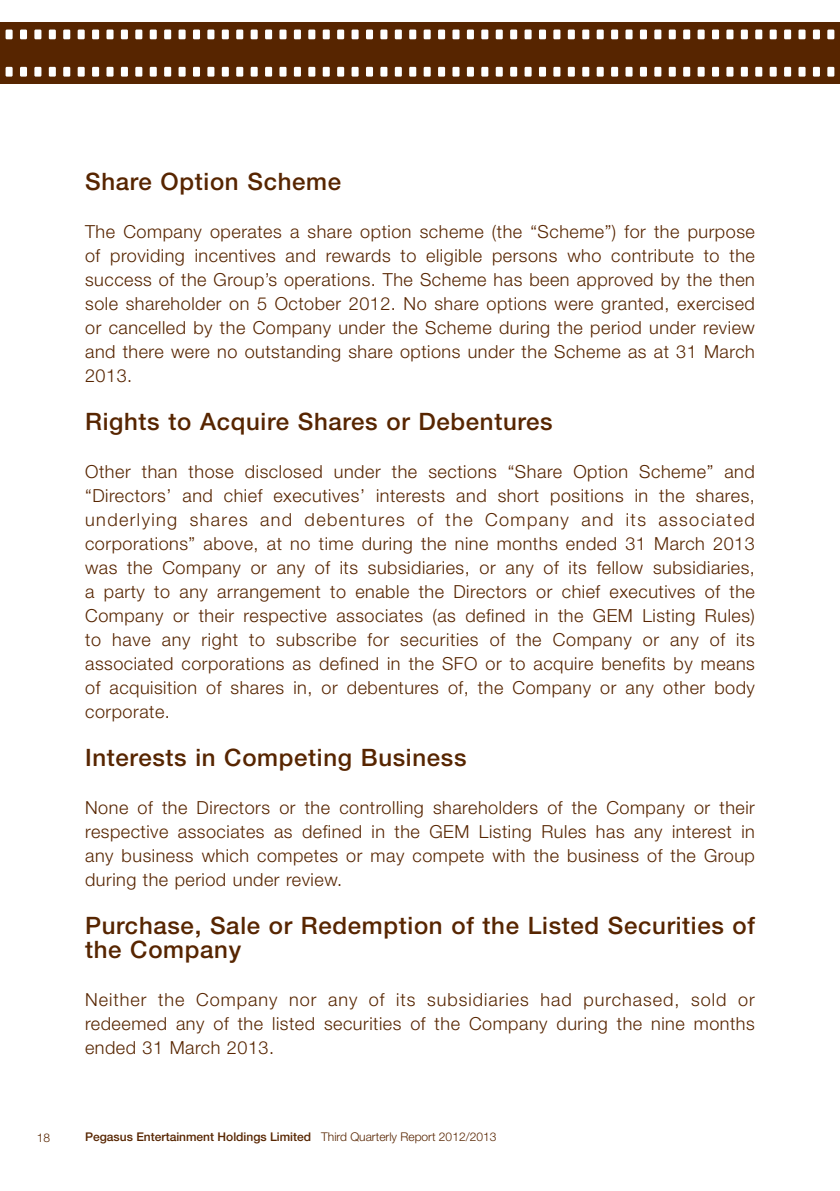
<style>
.page{position:relative;width:840px;height:1191px;background:#fff}
.page>*{position:absolute;margin:0;border:0;box-sizing:border-box;transform-origin:0 0}
.t1{font:500 24px/24px "Helvetica Neue LT Std";letter-spacing:.03em;color:#572500}
.t2{font:300 18px/24px "Helvetica Neue LT Std";letter-spacing:.03em;color:#572500;text-align:justify}
.t3{font:500 12px "Helvetica Neue LT Std";color:#572500}
.t4{font:300 12px "Helvetica Neue LT Std";color:#572500}
.s1{font-weight:300}
</style>
<div class="page">
<div style="left:0;top:23px;width:839px;height:61px;background:#572500"></div>
<div style="left:6px;top:30px;width:7px;height:9px;background:#fff"></div>
<div style="left:20px;top:30px;width:7px;height:9px;background:#fff"></div>
<div style="left:34px;top:30px;width:7px;height:9px;background:#fff"></div>
<div style="left:49px;top:30px;width:7px;height:9px;background:#fff"></div>
<div style="left:63px;top:30px;width:7px;height:9px;background:#fff"></div>
<div style="left:567px;top:30px;width:7px;height:9px;background:#fff"></div>
<div style="left:553px;top:30px;width:7px;height:9px;background:#fff"></div>
<div style="left:538px;top:30px;width:7px;height:9px;background:#fff"></div>
<div style="left:524px;top:30px;width:7px;height:9px;background:#fff"></div>
<div style="left:510px;top:30px;width:7px;height:9px;background:#fff"></div>
<div style="left:481px;top:30px;width:7px;height:9px;background:#fff"></div>
<div style="left:466px;top:30px;width:7px;height:9px;background:#fff"></div>
<div style="left:452px;top:30px;width:7px;height:9px;background:#fff"></div>
<div style="left:438px;top:30px;width:7px;height:9px;background:#fff"></div>
<div style="left:423px;top:30px;width:7px;height:9px;background:#fff"></div>
<div style="left:409px;top:30px;width:7px;height:9px;background:#fff"></div>
<div style="left:394px;top:30px;width:7px;height:9px;background:#fff"></div>
<div style="left:380px;top:30px;width:7px;height:9px;background:#fff"></div>
<div style="left:366px;top:30px;width:7px;height:9px;background:#fff"></div>
<div style="left:337px;top:30px;width:7px;height:9px;background:#fff"></div>
<div style="left:322px;top:30px;width:7px;height:9px;background:#fff"></div>
<div style="left:308px;top:30px;width:7px;height:9px;background:#fff"></div>
<div style="left:294px;top:30px;width:7px;height:9px;background:#fff"></div>
<div style="left:279px;top:30px;width:7px;height:9px;background:#fff"></div>
<div style="left:265px;top:30px;width:7px;height:9px;background:#fff"></div>
<div style="left:250px;top:30px;width:7px;height:9px;background:#fff"></div>
<div style="left:236px;top:30px;width:7px;height:9px;background:#fff"></div>
<div style="left:222px;top:30px;width:7px;height:9px;background:#fff"></div>
<div style="left:207px;top:30px;width:7px;height:9px;background:#fff"></div>
<div style="left:193px;top:30px;width:7px;height:9px;background:#fff"></div>
<div style="left:178px;top:30px;width:7px;height:9px;background:#fff"></div>
<div style="left:164px;top:30px;width:7px;height:9px;background:#fff"></div>
<div style="left:150px;top:30px;width:7px;height:9px;background:#fff"></div>
<div style="left:135px;top:30px;width:7px;height:9px;background:#fff"></div>
<div style="left:121px;top:30px;width:7px;height:9px;background:#fff"></div>
<div style="left:106px;top:30px;width:7px;height:9px;background:#fff"></div>
<div style="left:92px;top:30px;width:7px;height:9px;background:#fff"></div>
<div style="left:78px;top:30px;width:7px;height:9px;background:#fff"></div>
<div style="left:351px;top:30px;width:7px;height:9px;background:#fff"></div>
<div style="left:495px;top:30px;width:7px;height:9px;background:#fff"></div>
<svg style="left:826px;top:30px;width:7px;height:9px"></svg>
<div style="left:812px;top:30px;width:7px;height:9px;background:#fff"></div>
<svg style="left:783px;top:30px;width:7px;height:9px"></svg>
<div style="left:769px;top:30px;width:7px;height:9px;background:#fff"></div>
<svg style="left:754px;top:30px;width:7px;height:9px"></svg>
<div style="left:740px;top:30px;width:7px;height:9px;background:#fff"></div>
<div style="left:726px;top:30px;width:7px;height:9px;background:#fff"></div>
<div style="left:711px;top:30px;width:7px;height:9px;background:#fff"></div>
<div style="left:697px;top:30px;width:7px;height:9px;background:#fff"></div>
<svg style="left:682px;top:30px;width:7px;height:9px"></svg>
<div style="left:668px;top:30px;width:7px;height:9px;background:#fff"></div>
<div style="left:639px;top:30px;width:7px;height:9px;background:#fff"></div>
<div style="left:625px;top:30px;width:7px;height:9px;background:#fff"></div>
<svg style="left:610px;top:30px;width:7px;height:9px"></svg>
<div style="left:596px;top:30px;width:7px;height:9px;background:#fff"></div>
<div style="left:582px;top:30px;width:7px;height:9px;background:#fff"></div>
<div style="left:654px;top:30px;width:7px;height:9px;background:#fff"></div>
<div style="left:798px;top:30px;width:7px;height:9px;background:#fff"></div>
<div style="left:6px;top:67px;width:7px;height:10px;background:#fff"></div>
<div style="left:20px;top:67px;width:7px;height:10px;background:#fff"></div>
<div style="left:34px;top:67px;width:7px;height:10px;background:#fff"></div>
<div style="left:49px;top:67px;width:7px;height:10px;background:#fff"></div>
<div style="left:63px;top:67px;width:7px;height:10px;background:#fff"></div>
<div style="left:567px;top:67px;width:7px;height:10px;background:#fff"></div>
<div style="left:553px;top:67px;width:7px;height:10px;background:#fff"></div>
<div style="left:538px;top:67px;width:7px;height:10px;background:#fff"></div>
<div style="left:524px;top:67px;width:7px;height:10px;background:#fff"></div>
<div style="left:510px;top:67px;width:7px;height:10px;background:#fff"></div>
<div style="left:481px;top:67px;width:7px;height:10px;background:#fff"></div>
<div style="left:466px;top:67px;width:7px;height:10px;background:#fff"></div>
<div style="left:452px;top:67px;width:7px;height:10px;background:#fff"></div>
<div style="left:438px;top:67px;width:7px;height:10px;background:#fff"></div>
<div style="left:423px;top:67px;width:7px;height:10px;background:#fff"></div>
<div style="left:409px;top:67px;width:7px;height:10px;background:#fff"></div>
<div style="left:394px;top:67px;width:7px;height:10px;background:#fff"></div>
<div style="left:380px;top:67px;width:7px;height:10px;background:#fff"></div>
<div style="left:366px;top:67px;width:7px;height:10px;background:#fff"></div>
<div style="left:337px;top:67px;width:7px;height:10px;background:#fff"></div>
<div style="left:322px;top:67px;width:7px;height:10px;background:#fff"></div>
<div style="left:308px;top:67px;width:7px;height:10px;background:#fff"></div>
<div style="left:294px;top:67px;width:7px;height:10px;background:#fff"></div>
<div style="left:279px;top:67px;width:7px;height:10px;background:#fff"></div>
<div style="left:265px;top:67px;width:7px;height:10px;background:#fff"></div>
<div style="left:250px;top:67px;width:7px;height:10px;background:#fff"></div>
<div style="left:236px;top:67px;width:7px;height:10px;background:#fff"></div>
<div style="left:222px;top:67px;width:7px;height:10px;background:#fff"></div>
<div style="left:207px;top:67px;width:7px;height:10px;background:#fff"></div>
<div style="left:193px;top:67px;width:7px;height:10px;background:#fff"></div>
<div style="left:178px;top:67px;width:7px;height:10px;background:#fff"></div>
<div style="left:164px;top:67px;width:7px;height:10px;background:#fff"></div>
<div style="left:150px;top:67px;width:7px;height:10px;background:#fff"></div>
<div style="left:135px;top:67px;width:7px;height:10px;background:#fff"></div>
<div style="left:121px;top:67px;width:7px;height:10px;background:#fff"></div>
<div style="left:106px;top:67px;width:7px;height:10px;background:#fff"></div>
<div style="left:92px;top:67px;width:7px;height:10px;background:#fff"></div>
<div style="left:78px;top:67px;width:7px;height:10px;background:#fff"></div>
<div style="left:351px;top:67px;width:7px;height:10px;background:#fff"></div>
<div style="left:495px;top:67px;width:7px;height:10px;background:#fff"></div>
<svg style="left:826px;top:67px;width:7px;height:10px"></svg>
<div style="left:812px;top:67px;width:7px;height:10px;background:#fff"></div>
<svg style="left:783px;top:67px;width:7px;height:10px"></svg>
<div style="left:769px;top:67px;width:7px;height:10px;background:#fff"></div>
<svg style="left:754px;top:67px;width:7px;height:10px"></svg>
<div style="left:740px;top:67px;width:7px;height:10px;background:#fff"></div>
<div style="left:726px;top:67px;width:7px;height:10px;background:#fff"></div>
<div style="left:711px;top:67px;width:7px;height:10px;background:#fff"></div>
<div style="left:697px;top:67px;width:7px;height:10px;background:#fff"></div>
<svg style="left:682px;top:67px;width:7px;height:10px"></svg>
<div style="left:668px;top:67px;width:7px;height:10px;background:#fff"></div>
<div style="left:639px;top:67px;width:7px;height:10px;background:#fff"></div>
<div style="left:625px;top:67px;width:7px;height:10px;background:#fff"></div>
<svg style="left:610px;top:67px;width:7px;height:10px"></svg>
<div style="left:596px;top:67px;width:7px;height:10px;background:#fff"></div>
<div style="left:582px;top:67px;width:7px;height:10px;background:#fff"></div>
<div style="left:654px;top:67px;width:7px;height:10px;background:#fff"></div>
<div style="left:798px;top:67px;width:7px;height:10px;background:#fff"></div>
<h1 class="t1" style="left:85px;top:169px;width:257px">Share Option Scheme</h1>
<p class="t2" style="left:85px;top:219px;width:671px">The Company operates a share option scheme (the “Scheme”) for the purpose of providing incentives and rewards to eligible persons who contribute to the success of the Group’s operations. The Scheme has been approved by the then sole shareholder on 5 October 2012. No share options were granted, exercised or cancelled by the Company under the Scheme during the period under review and there were no outstanding share options under the Scheme as at 31 March 2013.</p>
<h1 class="t1" style="left:85px;top:409px;width:469px">Rights to Acquire Shares or Debentures</h1>
<p class="t2" style="left:85px;top:459px;width:671px">Other than those disclosed under the sections “Share Option Scheme” and “Directors’ and chief executives’ interests and short positions in the shares, underlying shares and debentures of the Company and its associated corporations” above, at no time during the nine months ended 31 March 2013 was the Company or any of its subsidiaries, or any of its fellow subsidiaries, a party to any arrangement to enable the Directors or chief executives of the Company or their respective associates (as defined in the GEM Listing Rules) to have any right to subscribe for securities of the Company or any of its associated corporations as defined in the SFO or to acquire benefits by means of acquisition of shares in, or debentures of, the Company or any other body corporate.</p>
<h1 class="t1" style="left:85px;top:745px;width:382px">Interests in Competing Business</h1>
<p class="t2" style="left:85px;top:795px;width:671px">None of the Directors or the controlling shareholders of the Company or their respective associates as defined in the GEM Listing Rules has any interest in any business which competes or may compete with the business of the Group during the period under review.</p>
<h1 class="t1" style="left:85px;top:913px;width:671px">Purchase, Sale or Redemption of the Listed Securities of the Company</h1>
<p class="t2" style="left:85px;top:987px;width:670px">Neither the Company nor any of its subsidiaries had purchased, sold or redeemed any of the listed securities of the Company during the nine months ended 31 March 2013.</p>
<p class="t4" style="left:37px;top:1130px;width:15px">18</p>
<p class="t3" style="left:85px;top:1130px;width:412px">Pegasus Entertainment Holdings Limited <span class="s1">Third Quarterly Report 2012/2013</span></p>
</div>
